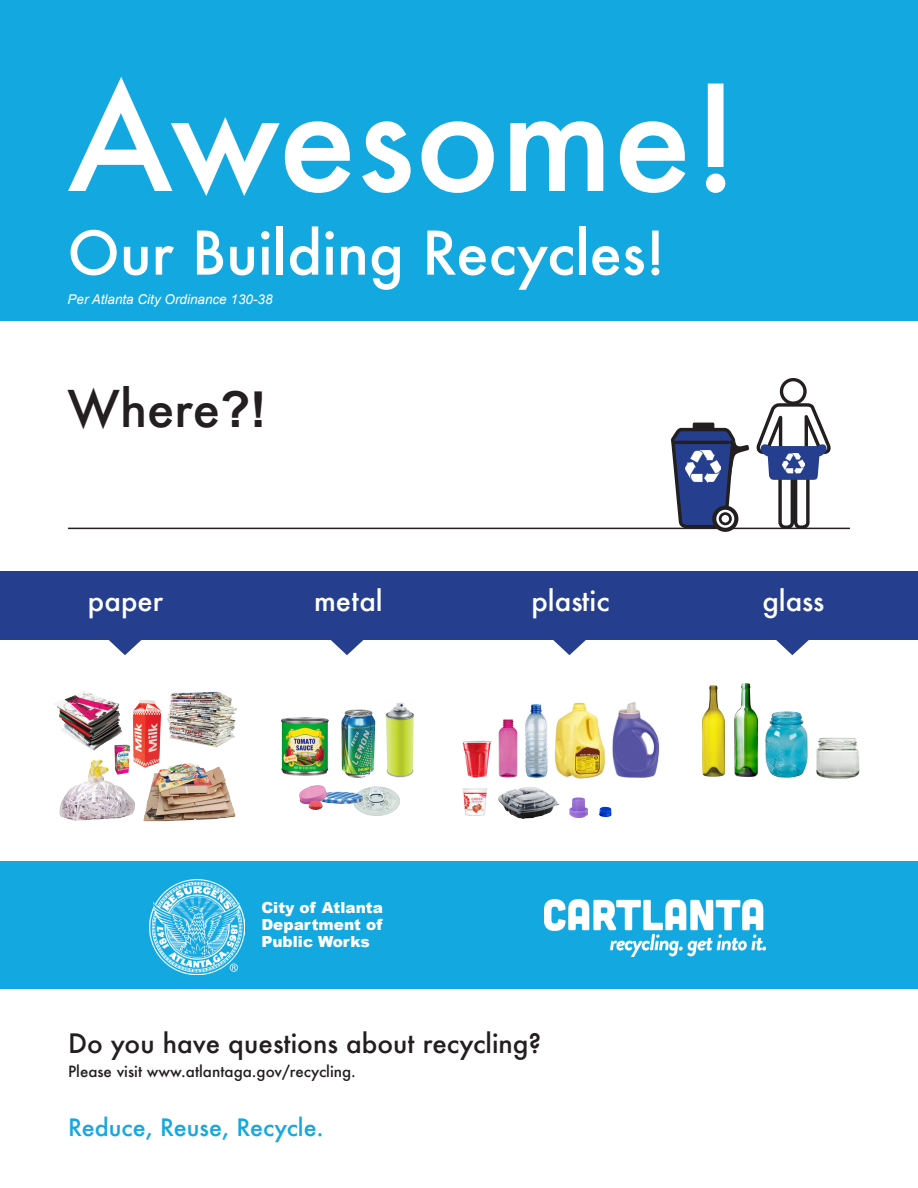
<style>
.page{position:relative;width:918px;height:1188px;background:#fff}
.page>*{position:absolute;margin:0;border:0;box-sizing:border-box;transform-origin:0 0}
.t1{font:500 142.5px "Futura";color:#fff}
.t2{font:500 58.5px "Futura";color:#fff}
.t3{font:500 49.5px "Futura";color:#231f20}
.t4{font:500 27.6px "Futura";color:#fff}
.t5{font:500 26.25px "Futura";color:#231f20}
.t6{font:500 23.4px "Futura";color:#14a8e0}
.t7{font:900 15.3px/16.8px "Arial";color:#fff;text-align:justify}
.t8{font:500 15.15px "Futura";color:#231f20}
.t9{font:italic 13.5px "Arial";color:#fff}
.s1{font-family:"Arial";font-weight:700}
</style>
<div class="page">
<div style="left:0;top:0;width:918px;height:321px;background:#14a8e0"></div>
<div style="left:0;top:571px;width:918px;height:69px;background:#253f8e"></div>
<img style="left:816px;top:737px;width:43px;height:42px">
<img style="left:341px;top:709px;width:35px;height:69px">
<img style="left:555px;top:703px;width:50px;height:75px">
<img style="left:525px;top:704px;width:23px;height:73px">
<img style="left:612px;top:702px;width:48px;height:76px">
<img style="left:385px;top:702px;width:30px;height:76px">
<img style="left:702px;top:685px;width:22px;height:92px">
<img style="left:735px;top:683px;width:23px;height:94px">
<img style="left:765px;top:712px;width:43px;height:65px">
<img style="left:498px;top:719px;width:20px;height:59px">
<img style="left:281px;top:717px;width:48px;height:59px">
<img style="left:359px;top:786px;width:41px;height:29px">
<img style="left:299px;top:785px;width:64px;height:26px">
<svg style="left:599px;top:806px;width:13px;height:11px"></svg>
<img style="left:499px;top:787px;width:60px;height:32px">
<img style="left:463px;top:741px;width:28px;height:37px">
<img style="left:463px;top:789px;width:24px;height:27px">
<img style="left:569px;top:798px;width:18px;height:19px">
<img style="left:54px;top:691px;width:183px;height:131px">
<svg style="left:109px;top:640px;width:33px;height:15px"></svg>
<svg style="left:331px;top:640px;width:33px;height:15px"></svg>
<svg style="left:553px;top:640px;width:33px;height:15px"></svg>
<svg style="left:776px;top:640px;width:33px;height:15px"></svg>
<hr style="left:68px;top:528px;width:782px;height:1px;background:#231f20">
<svg style="left:782px;top:380px;width:23px;height:23px"></svg>
<div style="left:780px;top:378px;width:27px;height:27px;border:3px solid #231f20;border-radius:50%"></div>
<svg style="left:668px;top:400px;width:164px;height:132px"></svg>
<img style="left:783px;top:453px;width:21px;height:21px">
<img style="left:685px;top:450px;width:35px;height:33px">
<div style="left:0;top:861px;width:918px;height:128px;background:#14a8e0"></div>
<img style="left:150px;top:880px;width:94px;height:94px">
<img style="left:544px;top:899px;width:221px;height:58px">
<p class="t1" style="left:68px;top:40px;width:673px">Awesome!</p>
<p class="t2" style="left:68px;top:213px;width:599px">Our Building Recycles!</p>
<p class="t9" style="left:68px;top:291px;width:207px">Per Atlanta City Ordinance 130-38</p>
<p class="t3" style="left:68px;top:375px;width:201px">Where<span class="s1">?!</span></p>
<p class="t4" style="left:88px;top:582px;width:77px">paper</p>
<p class="t4" style="left:314px;top:582px;width:70px">metal</p>
<p class="t4" style="left:531px;top:582px;width:80px">plastic</p>
<p class="t4" style="left:762px;top:582px;width:64px">glass</p>
<p class="t7" style="left:261px;top:899px;width:123px">City of Atlanta Department of Public Works</p>
<p class="t5" style="left:68px;top:1025px;width:475px">Do you have questions about recycling?</p>
<p class="t8" style="left:68px;top:1061px;width:289px">Please visit www.atlantaga.gov/recycling.</p>
<p class="t6" style="left:68px;top:1111px;width:257px">Reduce, Reuse, Recycle.</p>
</div>
